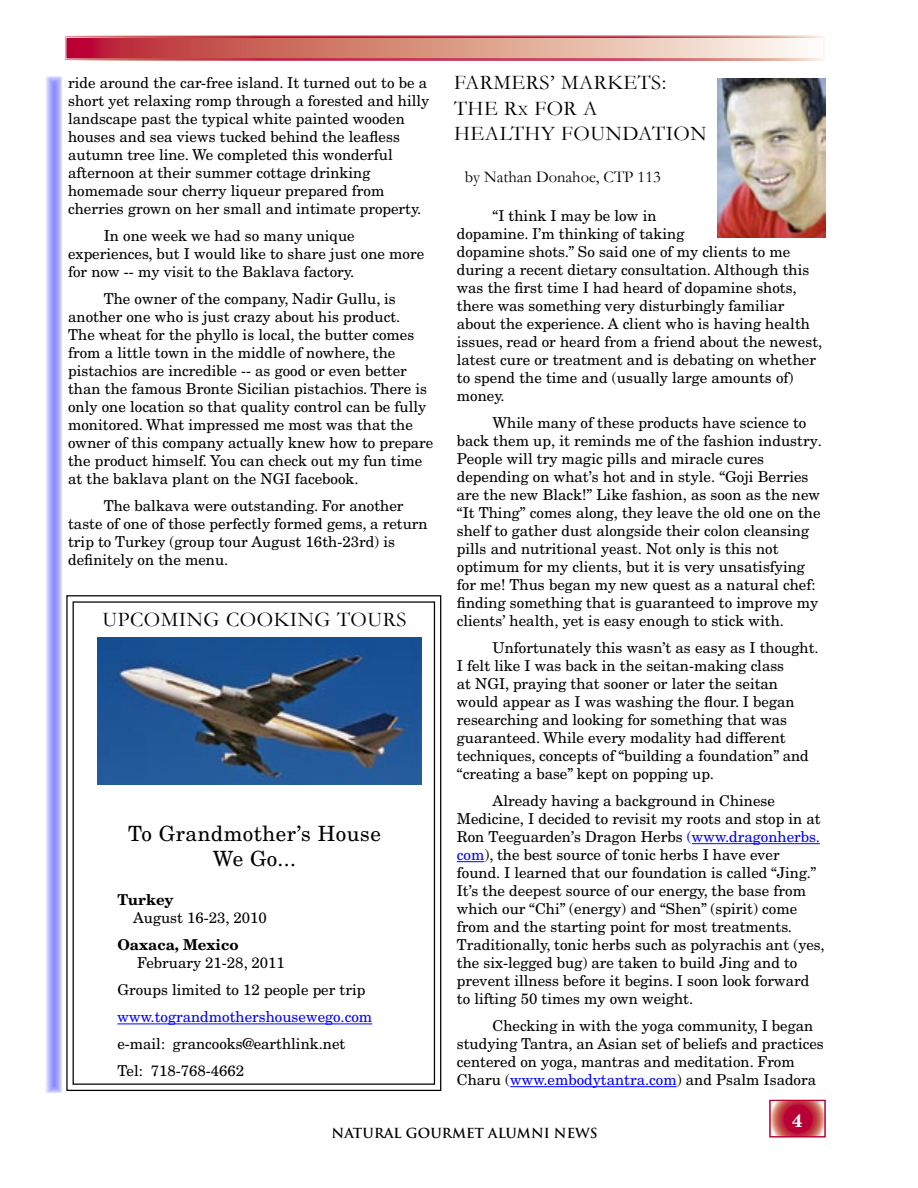
<style>
.page{position:relative;width:918px;height:1188px;background:#fff}
.page>*{position:absolute;margin:0;border:0;box-sizing:border-box;transform-origin:0 0}
.Heading_1{font:21px/25.2px "Garamond";letter-spacing:.025em;color:#000}
.Heading_1-2{font:21px/25.2px "New Century Schlbk";letter-spacing:.025em;color:#000;text-align:center}
.t1{font:700 18px "New Century Schlbk";color:#fff}
.Byline{font:16.5px "Garamond";color:#000}
.t2{font:15px/18px "New Century Schlbk";color:#000}
.t3{font:15px "New Century Schlbk";color:#00f}
.t4{font:700 13.5px "Trajan";color:#000}
.s1{font-weight:700}
.s2{font-size:14.7px}
.s3{color:#00f}
</style>
<div class="page">
<svg style="left:65px;top:36px;width:760px;height:24px;background:#d88883"></svg>
<svg style="left:46px;top:76px;width:16px;height:1017px;background:#b2b2ff"></svg>
<svg style="left:772px;top:1102px;width:51px;height:33px;background:#c43c50"></svg>
<div style="left:770px;top:1100px;width:55px;height:37px;border:1px solid #b90035"></div>
<svg style="left:66px;top:595px;width:376px;height:496px"></svg>
<div style="left:79px;top:612px;width:351px;height:467px;background:#fff"></div>
<hr style="left:117px;top:1024px;width:255px;height:1px;background:#00f">
<img style="left:97px;top:638px;width:324px;height:147px">
<img style="left:717px;top:78px;width:108px;height:160px">
<hr style="left:692px;top:843px;width:128px;height:1px;background:#00f">
<svg style="left:457px;top:861px;width:27px;height:1px"></svg>
<hr style="left:510px;top:1086px;width:167px;height:1px;background:#00f">
<p class="t2" style="left:68px;top:73px;width:363px">ride around the car-free island. It turned out to be a short yet relaxing romp through a forested and hilly landscape past the typical white painted wooden houses and sea views tucked behind the leafless autumn tree line. We completed this wonderful afternoon at their summer cottage drinking homemade sour cherry liqueur prepared from cherries grown on her small and intimate property.</p>
<p class="t2" style="left:68px;top:226px;width:358px;text-indent:36px">In one week we had so many unique experiences, but I would like to share just one more for now -- my visit to the Baklava factory.</p>
<p class="t2" style="left:68px;top:289px;width:367px;text-indent:36px">The owner of the company, Nadir Gullu, is another one who is just crazy about his product.<br>The wheat for the phyllo is local, the butter comes from a little town in the middle of nowhere, the pistachios are incredible -- as good or even better than the famous Bronte Sicilian pistachios. There is only one location so that quality control can be fully monitored. What impressed me most was that the owner of this company actually knew how to prepare the product himself. You can check out my fun time at the baklava plant on the NGI facebook.</p>
<p class="t2" style="left:68px;top:496px;width:361px;text-indent:36px">The balkava were outstanding. For another taste of one of those perfectly formed gems, a return trip to Turkey (group tour August 16th-23rd) is definitely on the menu.</p>
<p class="Heading_1" style="left:102px;top:606px;width:306px">UPCOMING COOKING TOURS</p>
<p class="Heading_1-2" style="left:128px;top:821px;width:254px">To Grandmother’s House<br>We Go...</p>
<p class="t2" style="left:133px;top:891px;width:135px;text-indent:-16px"><span class="s1">Turkey<br></span>August 16-23, 2010</p>
<p class="t2" style="left:137px;top:936px;width:149px;text-indent:-20px"><span class="s1">Oaxaca, Mexico<br></span>February 21-28, 2011</p>
<p class="t2" style="left:117px;top:981px;width:250px">Groups limited to 12 people per trip</p>
<p class="t3" style="left:117px;top:1008px;width:256px">www.tograndmothershousewego.com</p>
<p class="t2" style="left:117px;top:1035px;width:230px">e-mail: grancooks@earthlink.net</p>
<p class="t2" style="left:117px;top:1062px;width:128px">Tel: 718-768-4662</p>
<p class="Heading_1" style="left:454px;top:70px;width:254px">FARMERS’ MARKETS:<br>THE R<span class="s2">X</span> FOR A<br>HEALTHY FOUNDATION</p>
<p class="Byline" style="left:465px;top:167px;width:197px">by Nathan Donahoe, CTP 113</p>
<p class="t2" style="left:457px;top:207px;width:367px;text-indent:36px">“I think I may be low in<br>dopamine. I’m thinking of taking<br>dopamine shots.” So said one of my clients to me during a recent dietary consultation. Although this was the first time I had heard of dopamine shots, there was something very disturbingly familiar about the experience. A client who is having health issues, read or heard from a friend about the newest, latest cure or treatment and is debating on whether to spend the time and (usually large amounts of) money.</p>
<p class="t2" style="left:457px;top:414px;width:367px;text-indent:36px">While many of these products have science to back them up, it reminds me of the fashion industry.<br>People will try magic pills and miracle cures depending on what’s hot and in style. “Goji Berries are the new Black!” Like fashion, as soon as the new “It Thing” comes along, they leave the old one on the shelf to gather dust alongside their colon cleansing pills and nutritional yeast. Not only is this not optimum for my clients, but it is very unsatisfying for me! Thus began my new quest as a natural chef: finding something that is guaranteed to improve my clients’ health, yet is easy enough to stick with.</p>
<p class="t2" style="left:457px;top:639px;width:363px;text-indent:36px">Unfortunately this wasn’t as easy as I thought.<br>I felt like I was back in the seitan-making class<br>at NGI, praying that sooner or later the seitan would appear as I was washing the flour. I began researching and looking for something that was guaranteed. While every modality had different techniques, concepts of “building a foundation” and “creating a base” kept on popping up.</p>
<p class="t2" style="left:457px;top:792px;width:369px;text-indent:36px">Already having a background in Chinese Medicine, I decided to revisit my roots and stop in at Ron Teeguarden’s Dragon Herbs <span class="s3">(www.dragonherbs. com</span>), the best source of tonic herbs I have ever found. I learned that our foundation is called “Jing.” It’s the deepest source of our energy, the base from which our “Chi” (energy) and “Shen” (spirit) come from and the starting point for most treatments.<br>Traditionally, tonic herbs such as polyrachis ant (yes, the six-legged bug) are taken to build Jing and to prevent illness before it begins. I soon look forward to lifting 50 times my own weight.</p>
<p class="t2" style="left:457px;top:1017px;width:369px;text-indent:36px">Checking in with the yoga community, I began studying Tantra, an Asian set of beliefs and practices centered on yoga, mantras and meditation. From Charu (<span class="s3">www.embodytantra.com</span>) and Psalm Isadora</p>
<p class="t4" style="left:332px;top:1125px;width:268px">NATURAL GOURMET ALUMNI NEWS</p>
<p class="t1" style="left:792px;top:1109px;width:12px">4</p>
</div>
